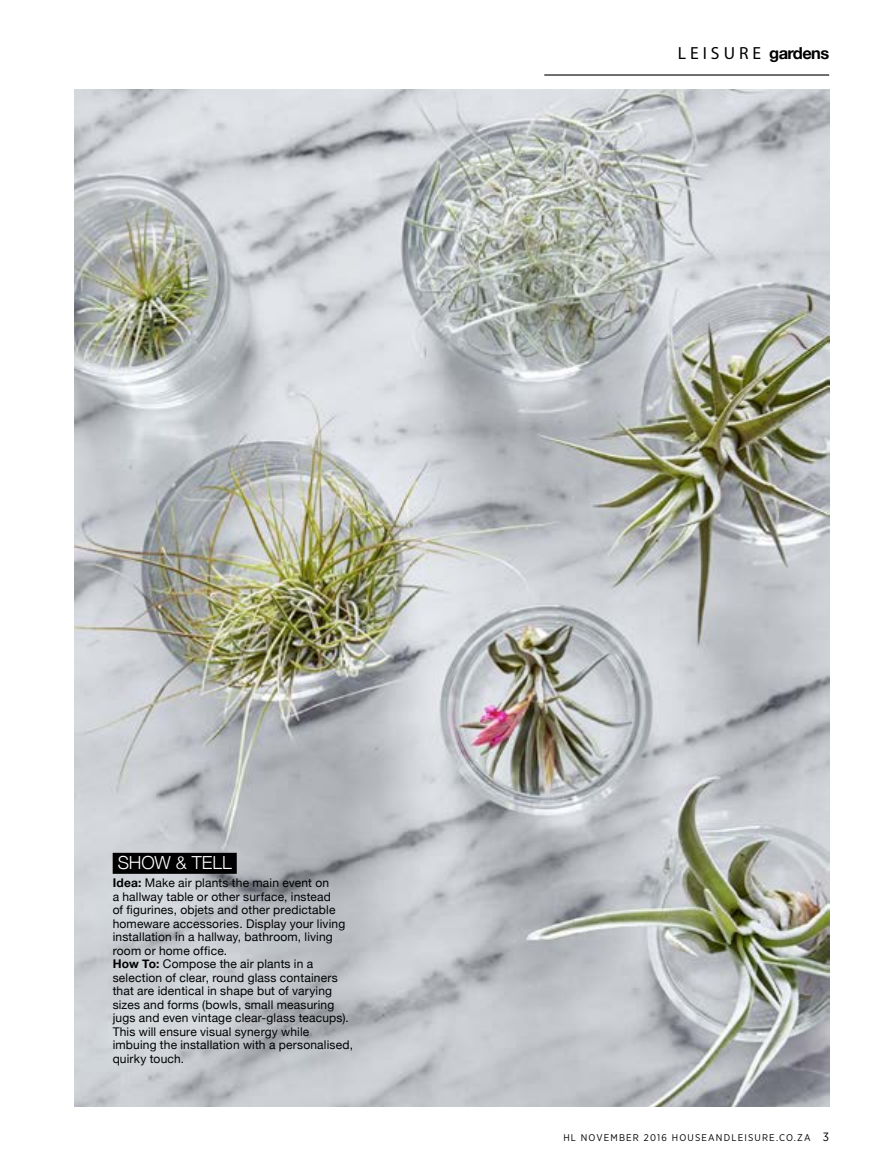
<style>
.page{position:relative;width:893px;height:1170px;background:#fff}
.page>*{position:absolute;margin:0;border:0;box-sizing:border-box;transform-origin:0 0}
.t1{font:300 18px "Helvetica Neue";letter-spacing:-.005em;color:#fff}
.t2{font:17.55px "Myriad Pro";color:#000}
.t3{font:700 16.5px "Helvetica Neue";color:#000}
.t4{font:12px/13.5px "Helvetica Neue";letter-spacing:.015em;color:#000}
.t5{font:9.75px "Gotham Narrow";letter-spacing:.12em;color:#000}
.s1{font-family:"Myriad Pro";font-weight:400;font-size:17.55px}
.s2{font-weight:700}
.s3{font-size:12px}
</style>
<div class="page">
<img style="left:74px;top:89px;width:755px;height:1017px">
<div style="left:113px;top:852px;width:124px;height:21px;background:#000"></div>
<hr style="left:544px;top:74px;width:285px;height:2px;background:#000">
<h2 class="t2" style="left:678px;top:42px;width:11px">LEIS</h2>
<h3 class="t3" style="left:724px;top:40px;width:107px"><span class="s1">U R E</span> gardens</h3>
<h1 class="t1" style="left:118px;top:848px;width:116px">SHOW &amp; TELL</h1>
<p class="t4" style="left:113px;top:876px;width:242px"><span class="s2">Idea:</span> Make air plants the main event on<br>a hallway table or other surface, instead<br>of figurines, objets and other predictable homeware accessories. Display your living installation in a hallway, bathroom, living room or home office.<br><span class="s2">How To:</span> Compose the air plants in a selection of clear, round glass containers that are identical in shape but of varying sizes and forms (bowls, small measuring jugs and even vintage clear-glass teacups).<br>This will ensure visual synergy while imbuing the installation with a personalised, quirky touch.</p>
<p class="t5" style="left:563px;top:1131px;width:267px">HL NOVEMBER 2016 HOUSEANDLEISURE.CO.ZA <span class="s3">3</span></p>
</div>
